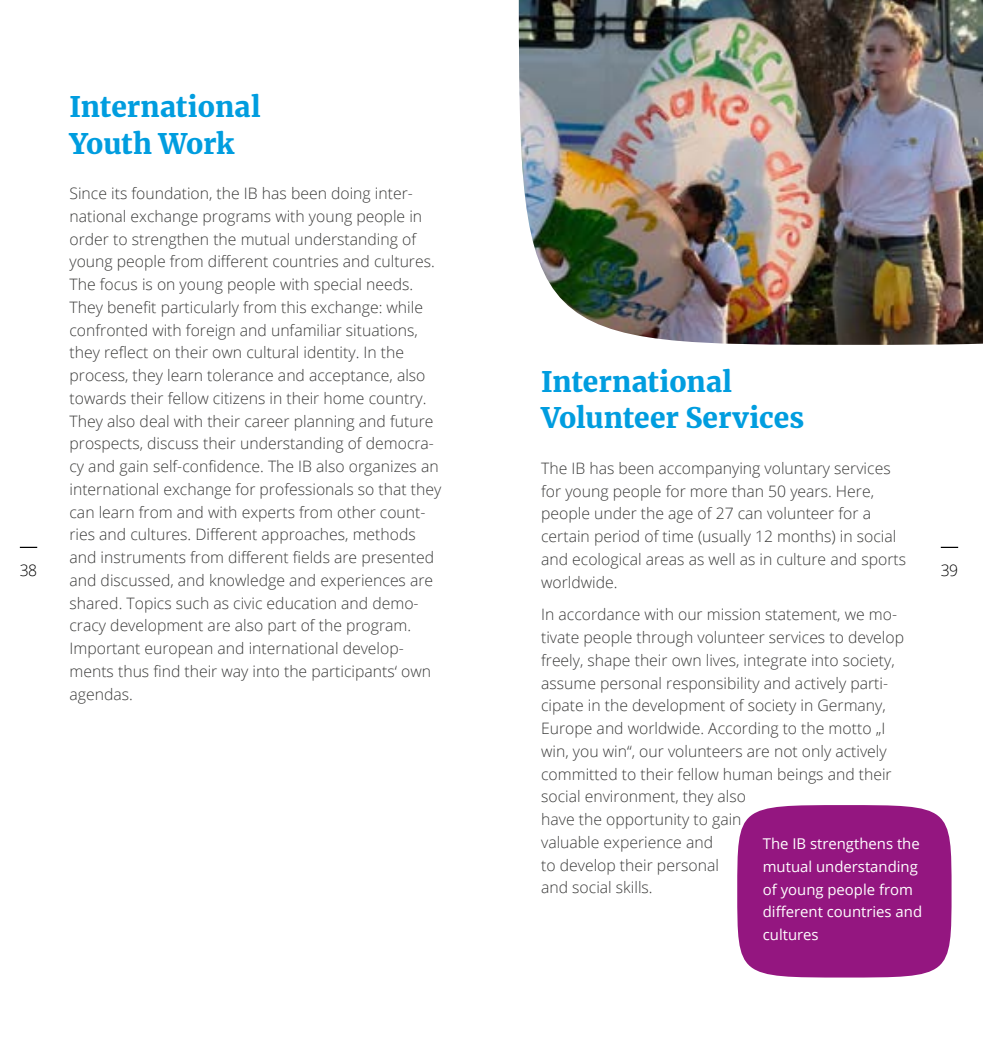
<style>
.page{position:relative;width:983px;height:1042px;background:#fff}
.page>*{position:absolute;margin:0;border:0;box-sizing:border-box;transform-origin:0 0}
.t1{font:900 28px/36.8px "Merriweather";color:#009ddf}
.t2{font:300 15.75px/22.8px "Open Sans";color:#3a3a39}
.t3{font:300 15.75px "Open Sans";color:#000}
.t4{font:14.88px/22.8px "Open Sans";color:#fff}
</style>
<div class="page">
<svg style="left:20px;top:547px;width:17px;height:1px"></svg>
<svg style="left:940px;top:547px;width:17px;height:1px"></svg>
<img style="left:518px;top:0;width:464px;height:345px">
<div style="left:737px;top:805px;width:214px;height:172px;background:#941680;border-radius:50%"></div>
<h1 class="t1" style="left:69px;top:87px;width:192px">International<br>Youth Work</h1>
<p class="t2" style="left:69px;top:182px;width:373px">Since its foundation, the IB has been doing inter&shy;national exchange programs with young people in order to strengthen the mutual understanding of young people from different countries and cultures.<br>The focus is on young people with special needs.<br>They benefit particularly from this exchange: while confronted with foreign and unfamiliar situations, they reflect on their own cultural identity. In the process, they learn tolerance and acceptance, also towards their fellow citizens in their home country.<br>They also deal with their career planning and future prospects, discuss their understanding of democra&shy;cy and gain self-confidence. The IB also organizes an international exchange for professionals so that they can learn from and with experts from other count&shy;ries and cultures. Different approaches, methods and instruments from different fields are presented and discussed, and knowledge and experiences are shared. Topics such as civic education and demo&shy;cracy development are also part of the program.<br>Important european and international develop&shy;ments thus find their way into the participants‘ own agendas.</p>
<h1 class="t1" style="left:541px;top:362px;width:265px">International<br>Volunteer Services</h1>
<p class="t2" style="left:541px;top:456px;width:366px">The IB has been accompanying voluntary services for young people for more than 50 years. Here, people under the age of 27 can volunteer for a certain period of time (usually 12 months) in social and ecological areas as well as in culture and sports worldwide.</p>
<p class="t2" style="left:541px;top:603px;width:364px">In accordance with our mission statement, we mo&shy;tivate people through volunteer services to develop freely, shape their own lives, integrate into society, assume personal responsibility and actively parti&shy;cipate in the development of society in Germany, Europe and worldwide. According to the motto „I win, you win“, our volunteers are not only actively committed to their fellow human beings and their social environment, they also<br>have the opportunity to gain<br>valuable experience and<br>to develop their personal<br>and social skills.</p>
<p class="t3" style="left:20px;top:559px;width:19px">38</p>
<p class="t3" style="left:940px;top:559px;width:19px">39</p>
<p class="t4" style="left:762px;top:832px;width:161px">The IB strengthens the mutual understanding of young people from different countries and cultures</p>
</div>
